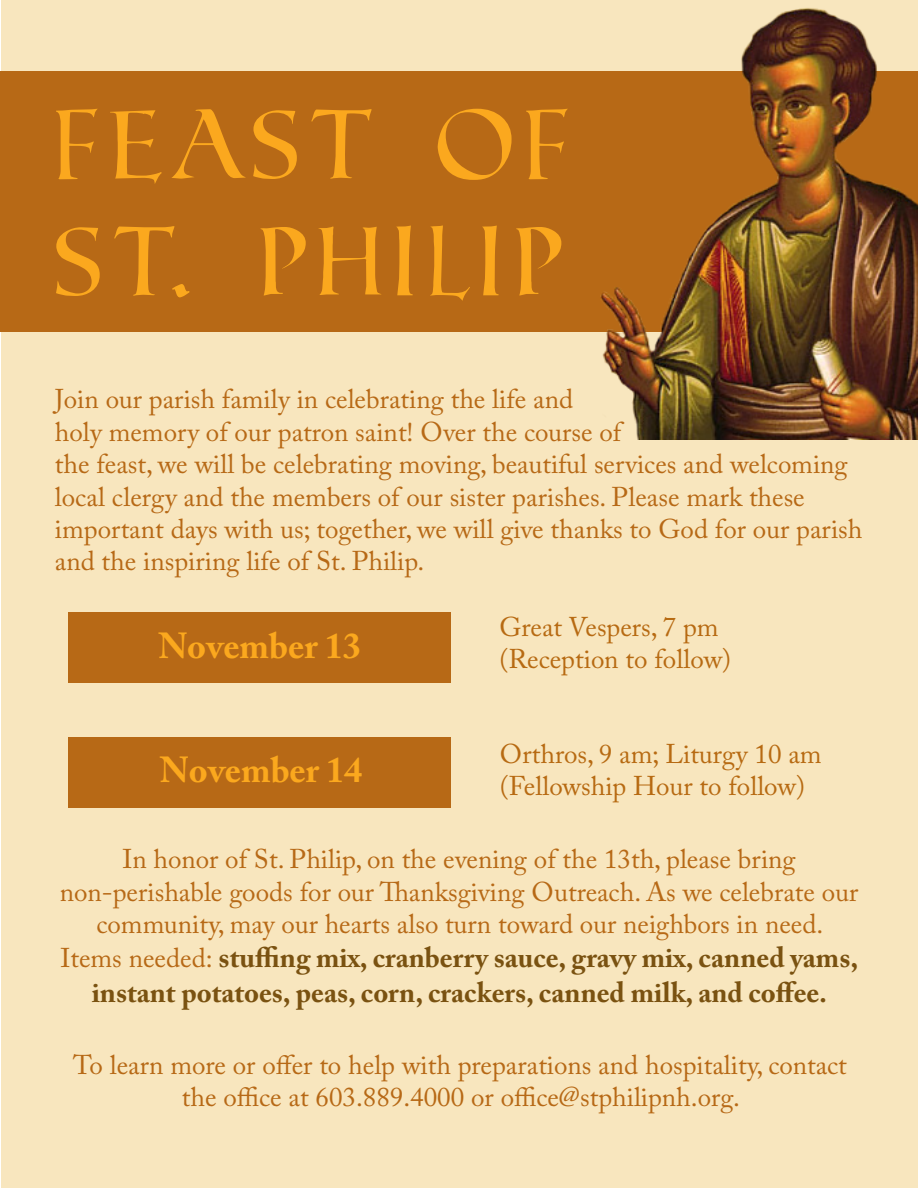
<style>
.page{position:relative;width:918px;height:1188px;background:#fff}
.page>*{position:absolute;margin:0;border:0;box-sizing:border-box;transform-origin:0 0}
.t1{font:97.5px "Roman SD";color:#fba81e}
.t2{font:700 36px "Adobe Caslon Pro";color:#fba81e}
.t3{font:700 28.5px/34.2px "Adobe Caslon Pro";color:#7a5211;text-align:center}
.t4{font:27px/32.4px "Adobe Caslon Pro";color:#b76916;text-align:center}
.t5{font:27px "Adobe Caslon Pro";color:#b76a12}
.s1{font-weight:400;font-size:27px;color:#b76916}
</style>
<div class="page">
<div style="left:2px;top:0;width:916px;height:1188px;background:#f8e6be"></div>
<div style="left:69px;top:737px;width:382px;height:71px;background:#b76916"></div>
<div style="left:69px;top:612px;width:382px;height:71px;background:#b76916"></div>
<div style="left:0;top:71px;width:918px;height:261px;background:#b76916"></div>
<img style="left:600px;top:8px;width:318px;height:432px">
<p class="t1" style="left:56px;top:73px;width:526px">FEAST OF</p>
<p class="t1" style="left:56px;top:190px;width:519px">ST. PHILIP</p>
<p class="t4" style="left:55px;top:383px;width:520px">Join our parish family in celebrating the life and</p>
<p class="t4" style="left:55px;top:415px;width:568px">holy memory of our patron saint! Over the course of</p>
<p class="t4" style="left:55px;top:448px;width:809px;text-align:left">the feast, we will be celebrating moving, beautiful services and welcoming local clergy and the members of our sister parishes. Please mark these important days with us; together, we will give thanks to God for our parish and the inspiring life of St. Philip.</p>
<p class="t2" style="left:158px;top:624px;width:204px">November 13</p>
<p class="t2" style="left:160px;top:748px;width:204px">November 14</p>
<p class="t5" style="left:499px;top:611px;width:221px">Great Vespers, 7 pm</p>
<p class="t5" style="left:499px;top:643px;width:233px">(Reception to follow)</p>
<p class="t5" style="left:500px;top:738px;width:323px">Orthros, 9 am; Liturgy 10 am</p>
<p class="t5" style="left:500px;top:770px;width:307px">(Fellowship Hour to follow)</p>
<p class="t4" style="left:122px;top:843px;width:675px">In honor of St. Philip, on the evening of the 13th, please bring</p>
<p class="t4" style="left:60px;top:875px;width:800px">non-perishable goods for our Thanksgiving Outreach. As we celebrate our community, may our hearts also turn toward our neighbors in need.</p>
<p class="t3" style="left:60px;top:940px;width:800px"><span class="s1">Items needed:</span> stuffing mix, cranberry sauce, gravy mix, canned yams, instant potatoes, peas, corn, crackers, canned milk, and coffee.</p>
<p class="t4" style="left:73px;top:1048px;width:775px">To learn more or offer to help with preparations and hospitality, contact the office at 603.889.4000 or office@stphilipnh.org.</p>
</div>
